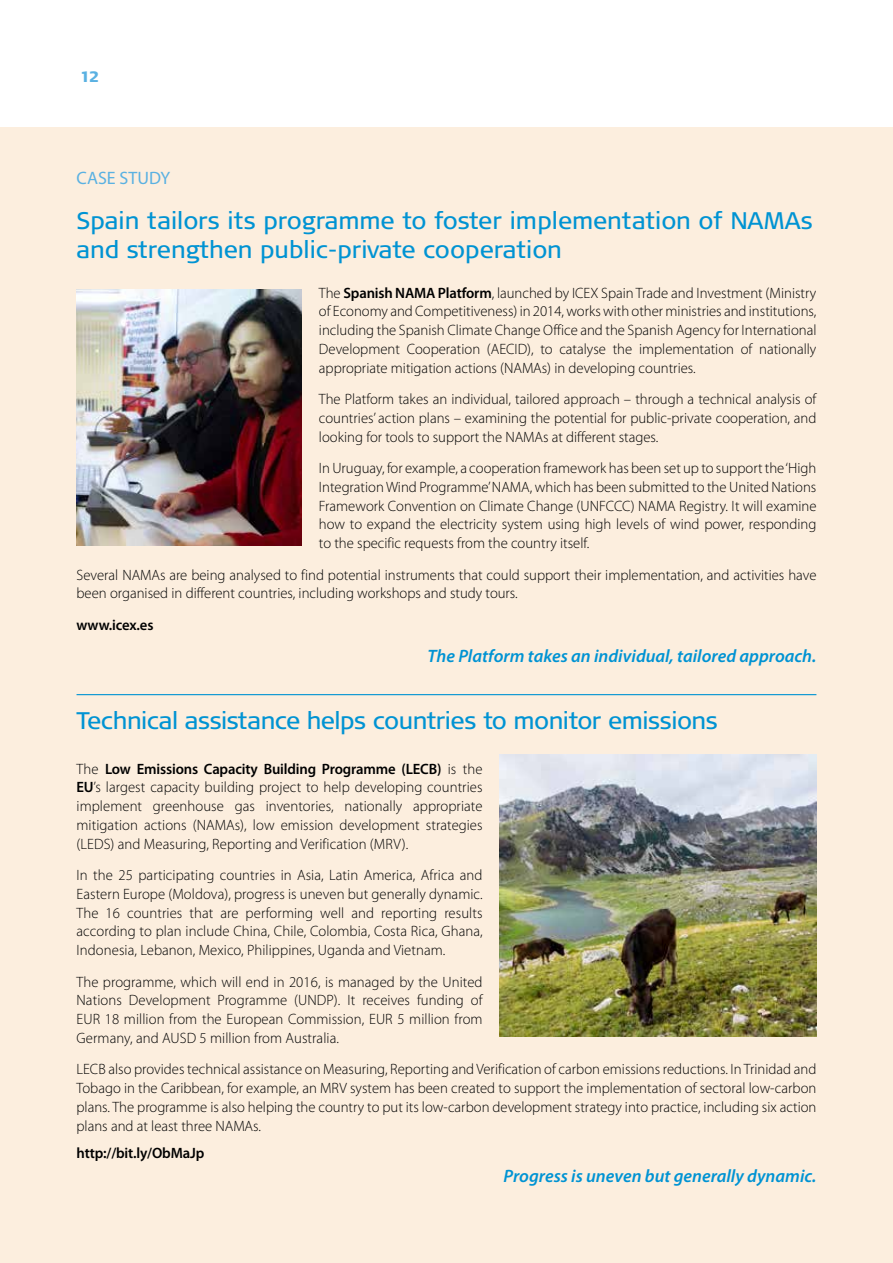
<style>
.page{position:relative;width:893px;height:1263px;background:#fff}
.page>*{position:absolute;margin:0;border:0;box-sizing:border-box;transform-origin:0 0}
.t1{font:24px/28.5px "Signa Pro";letter-spacing:-.015em;color:#0093d3}
.t2{font:italic 600 18px "Myriad Pro";color:#0093d3}
.t3{font:18px "Myriad Pro";color:#5ab1e2}
.t4{font:300 15px/18.8px "Myriad Pro";color:#000;text-align:justify}
.t5{font:600 15px "Myriad Pro";letter-spacing:-.01em;color:#000}
.t6{font:900 15px "Signa Pro";color:#5ab1e2}
.s1{font-weight:600}
</style>
<div class="page">
<div style="left:0;top:128px;width:893px;height:1135px;background:#fceede"></div>
<hr style="left:77px;top:694px;width:739px;height:1px;background:#0093d3">
<img style="left:77px;top:289px;width:225px;height:256px">
<img style="left:500px;top:755px;width:316px;height:281px">
<p class="t6" style="left:81px;top:67px;width:19px">12</p>
<p class="t3" style="left:77px;top:166px;width:95px">CASE STUDY</p>
<h1 class="t1" style="left:77px;top:206px;width:738px">Spain tailors its programme to foster implementation of NAMAs and strengthen public-private cooperation</h1>
<p class="t4" style="left:319px;top:283px;width:499px">The <span class="s1">Spanish NAMA Platform</span>, launched by ICEX Spain Trade and Investment (Ministry of Economy and Competitiveness) in 2014, works with other ministries and institutions, including the Spanish Climate Change Office and the Spanish Agency for International Development Cooperation (AECID), to catalyse the implementation of nationally appropriate mitigation actions (NAMAs) in developing countries.</p>
<p class="t4" style="left:319px;top:390px;width:499px">The Platform takes an individual, tailored approach – through a technical analysis of countries’ action plans – examining the potential for public-private cooperation, and looking for tools to support the NAMAs at different stages.</p>
<p class="t4" style="left:319px;top:459px;width:499px">In Uruguay, for example, a cooperation framework has been set up to support the ‘High Integration Wind Programme’ NAMA, which has been submitted to the United Nations Framework Convention on Climate Change (UNFCCC) NAMA Registry. It will examine how to expand the electricity system using high levels of wind power, responding to the specific requests from the country itself.</p>
<p class="t4" style="left:77px;top:565px;width:741px">Several NAMAs are being analysed to find potential instruments that could support their implementation, and activities have been organised in different countries, including workshops and study tours.</p>
<p class="t5" style="left:77px;top:615px;width:78px">www.icex.es</p>
<p class="t2" style="left:427px;top:645px;width:390px">The Platform takes an individual, tailored approach.</p>
<h1 class="t1" style="left:77px;top:706px;width:643px">Technical assistance helps countries to monitor emissions</h1>
<p class="t4" style="left:77px;top:759px;width:408px">The <span class="s1">Low Emissions Capacity Building Programme (LECB)</span> is the <span class="s1">EU</span>’s largest capacity building project to help developing countries implement greenhouse gas inventories, nationally appropriate mitigation actions (NAMAs), low emission development strategies (LEDS) and Measuring, Reporting and Verification (MRV).</p>
<p class="t4" style="left:77px;top:865px;width:408px">In the 25 participating countries in Asia, Latin America, Africa and Eastern Europe (Moldova), progress is uneven but generally dynamic.<br>The 16 countries that are performing well and reporting results according to plan include China, Chile, Colombia, Costa Rica, Ghana, Indonesia, Lebanon, Mexico, Philippines, Uganda and Vietnam.</p>
<p class="t4" style="left:77px;top:972px;width:408px">The programme, which will end in 2016, is managed by the United Nations Development Programme (UNDP). It receives funding of EUR 18 million from the European Commission, EUR 5 million from Germany, and AUSD 5 million from Australia.</p>
<p class="t4" style="left:77px;top:1060px;width:741px">LECB also provides technical assistance on Measuring, Reporting and Verification of carbon emissions reductions. In Trinidad and Tobago in the Caribbean, for example, an MRV system has been created to support the implementation of sectoral low-carbon plans. The programme is also helping the country to put its low-carbon development strategy into practice, including six action plans and at least three NAMAs.</p>
<p class="t5" style="left:77px;top:1143px;width:129px">http://bit.ly/ObMaJp</p>
<p class="t2" style="left:504px;top:1164px;width:314px">Progress is uneven but generally dynamic.</p>
</div>
